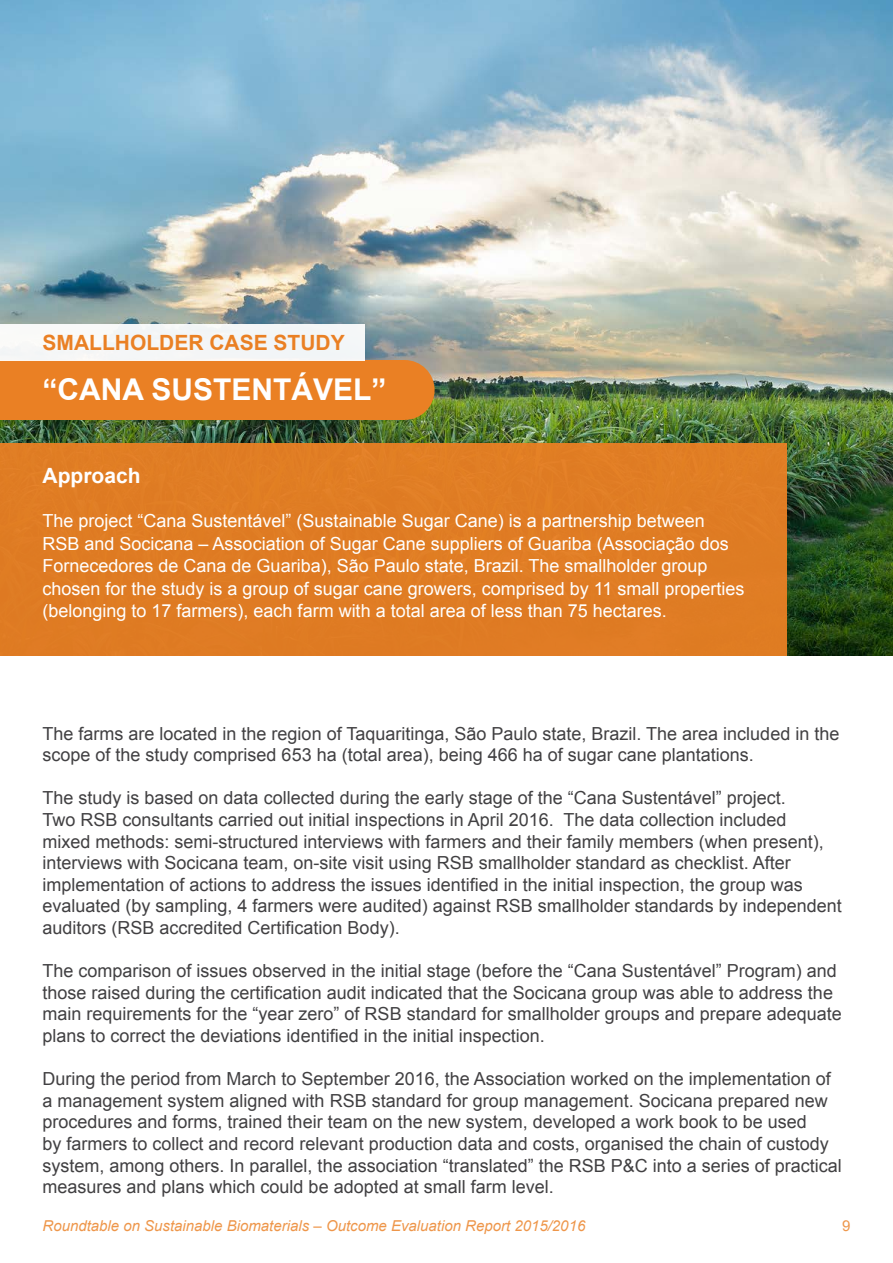
<style>
.page{position:relative;width:893px;height:1263px;background:#fff}
.page>*{position:absolute;margin:0;border:0;box-sizing:border-box;transform-origin:0 0}
.t1{font:700 30px "Arial";color:#fff}
.t2{font:700 21px "Arial";color:#ea8024}
.t3{font:700 21px "Arial";color:#fff}
.t4{font:18px/21.6px "Arial";color:#414042}
.t5{font:18px/22.5px "Arial";color:#fff}
.t6{font:italic 15px "Arial";color:#ee964a}
.t7{font:15px "Arial";color:#ee964a}
</style>
<div class="page">
<img style="left:0;top:0;width:893px;height:656px">
<div style="left:0;top:443px;width:787px;height:213px;background:#df7c24"></div>
<div style="left:0;top:360px;width:405px;height:60px;background:#ea8024"></div>
<div style="left:375px;top:360px;width:60px;height:60px;background:#ea8024;border-radius:50%"></div>
<div style="left:0;top:324px;width:365px;height:36px;background:#f4f6f7"></div>
<p class="t2" style="left:43px;top:328px;width:304px">SMALLHOLDER CASE STUDY</p>
<h1 class="t1" style="left:43px;top:369px;width:345px">“CANA SUSTENTÁVEL“</h1>
<p class="t3" style="left:43px;top:462px;width:100px">Approach</p>
<p class="t5" style="left:43px;top:510px;width:703px">The project “Cana Sustentável” (Sustainable Sugar Cane) is a partnership between RSB and Socicana – Association of Sugar Cane suppliers of Guariba (Associação dos Fornecedores de Cana de Guariba ,) São Paulo state, Brazil. The smallholder group chosen for the study is a group of sugar cane growers, comprised by 11 small properties (belonging to 17 farmers ,) each farm with a total area of less than 75 hectares.</p>
<p class="t4" style="left:43px;top:723px;width:798px;line-height:21px">The farms are located in the region of Taquaritinga, São Paulo state, Brazil. The area included in the scope of the study comprised 653 ha (total area ,) being 466 ha of sugar cane plantations.</p>
<p class="t4" style="left:43px;top:787px;width:746px;text-align:right">The study is based on data collected during the early stage of the “Cana Sustentável” project.<br>The data collection included</p>
<p class="t4" style="left:43px;top:809px;width:801px">Two RSB consultants carried out initial inspections in April 2016.<br>mixed methods: semi-structured interviews with farmers and their family members (when present ,( interviews with Socicana team, on-site visit using RSB smallholder standard as checklist. After implementation of actions to address the issues identified in the initial inspection, the group was evaluated (by sampling 4, farmers were audited) against RSB smallholder standards by independent auditors (RSB accredited Certification Body .(</p>
<p class="t4" style="left:43px;top:960px;width:801px">The comparison of issues observed in the initial stage (before the “Cana Sustentável” Program) and those raised during the certification audit indicated that the Socicana group was able to address the main requirements for the “year zero” of RSB standard for smallholder groups and prepare adequate plans to correct the deviations identified in the initial inspection.</p>
<p class="t4" style="left:43px;top:1068px;width:801px">During the period from March to September 2016, the Association worked on the implementation of a management system aligned with RSB standard for group management. Socicana prepared new procedures and forms, trained their team on the new system, developed a work book to be used<br>by farmers to collect and record relevant production data and costs, organised the chain of custody system, among others In. parallel, the association “translated” the RSB P&amp;C into a series of practical measures and plans which could be adopted at small farm level.</p>
<p class="t6" style="left:43px;top:1216px;width:544px">Roundtable on Sustainable Biomaterials – Outcome Evaluation Report 2015/2016</p>
<p class="t7" style="left:842px;top:1216px;width:10px">9</p>
</div>
